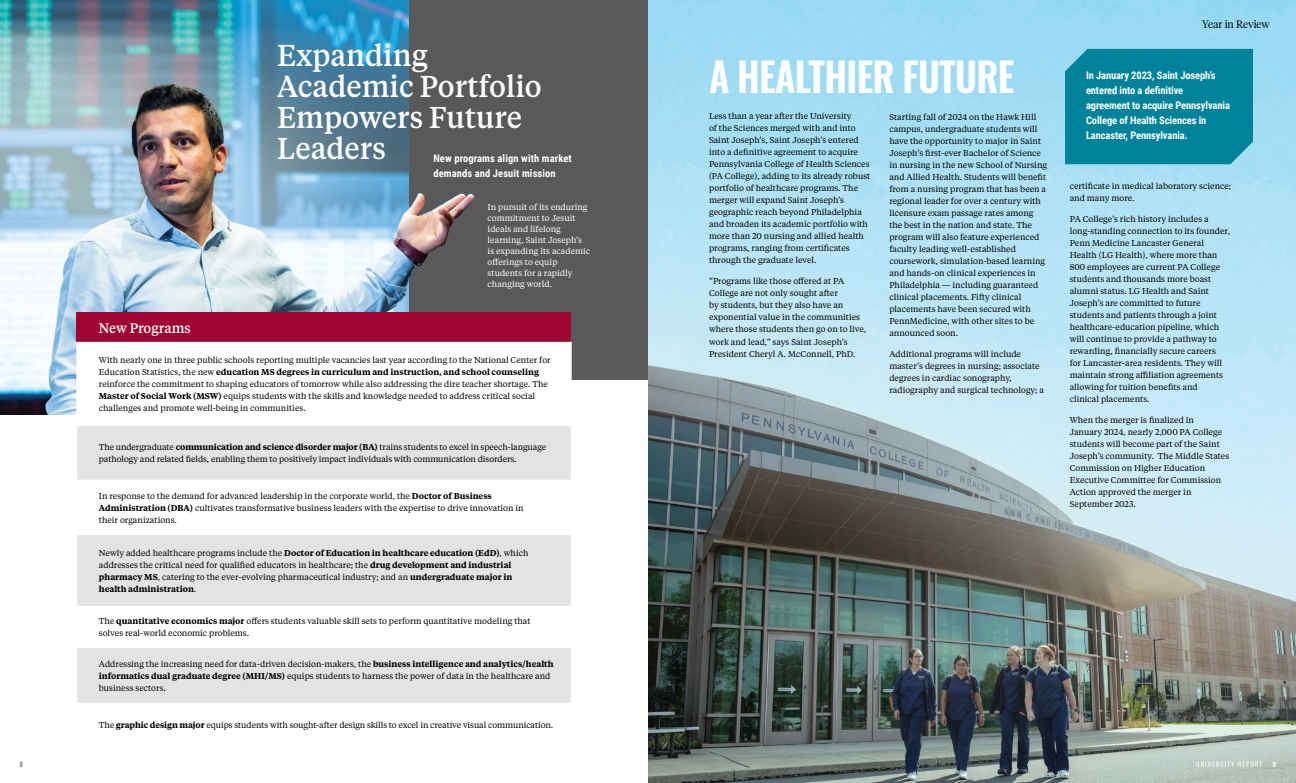
<style>
.page{position:relative;width:1296px;height:783px;background:#fff}
.page>*{position:absolute;margin:0;border:0;box-sizing:border-box;transform-origin:0 0}
.t1{font:40px "Oswald";letter-spacing:-.02em;color:#fff;scale:.95 1}
.t2{font:500 30px/31px "Tiempos Text";color:#fff;scale:.95 1}
.t3{font:500 13.8px "Tiempos Text";color:#fff;scale:.95 1}
.t4{font:300 10.8px "Tiempos Headline";color:#000}
.t5{font:700 10.5px/15px "Roboto Condensed";letter-spacing:-.01em;color:#fff}
.t6{font:700 10.5px/15px "Roboto Condensed";letter-spacing:.01em;color:#fff}
.t7{font:8.5px/12px "Tiempos Text";color:#000}
.t8{font:8.5px/11px "Tiempos Text";color:#fff}
.t9{font:6.5px "Oswald";color:#808285;scale:.95 1}
.t10{font:6.5px "Oswald";color:#fff;scale:.95 1}
.s1{font-weight:600}
</style>
<div class="page">
<div style="left:26px;top:0;width:622px;height:380px;background:#58595b"></div>
<img style="left:648px;top:0;width:648px;height:783px">
<img style="left:0;top:0;width:409px;height:414px">
<div style="left:1065px;top:49px;width:188px;height:115px;background:#00829a"></div>
<img style="left:132px;top:85px;width:41px;height:82px">
<div style="left:77px;top:313px;width:494px;height:29px;background:#a00432"></div>
<div style="left:77px;top:342px;width:494px;height:72px;background:#fff"></div>
<svg style="left:77px;top:426px;width:494px;height:277px;fill:#e2e3e4"></svg>
<hr style="left:76px;top:342px;width:1px;height:83px;background:#fff">
<hr style="left:571px;top:342px;width:1px;height:83px;background:#fff">
<hr style="left:76px;top:480px;width:496px;height:1px;background:#fff">
<hr style="left:76px;top:534px;width:496px;height:1px;background:#fff">
<hr style="left:76px;top:606px;width:496px;height:1px;background:#fff">
<hr style="left:76px;top:647px;width:496px;height:1px;background:#fff">
<svg style="left:1196px;top:761px;width:66px;height:6px"></svg>
<p class="t9" style="left:20px;top:758px;width:5px">8</p>
<h2 class="t2" style="left:277px;top:38px;width:280px">Expanding<br>Academic Portfolio<br>Empowers Future<br>Leaders</h2>
<p class="t6" style="left:433px;top:151px;width:140px">New programs align with market demands and Jesuit mission</p>
<h3 class="t3" style="left:99px;top:319px;width:98px">New Programs</h3>
<p class="t8" style="left:488px;top:201px;width:104px">In pursuit of its enduring commitment to Jesuit ideals and lifelong learning, Saint Joseph’s is expanding its academic offerings to equip students for a rapidly changing world.</p>
<p class="t7" style="left:99px;top:353px;width:453px">With nearly one in three public schools reporting multiple vacancies last year according to the National Center for Education Statistics, the new <span class="s1">education MS degrees in curriculum and instruction, and school counseling </span>reinforce the commitment to shaping educators of tomorrow while also addressing the dire teacher shortage. The <span class="s1">Master of Social Work (MSW)</span> equips students with the skills and knowledge needed to address critical social challenges and promote well-being in communities.</p>
<p class="t7" style="left:99px;top:441px;width:449px">The undergraduate <span class="s1">communication and science disorder major (BA)</span> trains students to excel in speech-language pathology and related fields, enabling them to positively impact individuals with communication disorders.</p>
<p class="t7" style="left:99px;top:489px;width:426px">In response to the demand for advanced leadership in the corporate world, the <span class="s1">Doctor of Business<br>Administration (DBA)</span> cultivates transformative business leaders with the expertise to drive innovation in their organizations.</p>
<p class="t7" style="left:99px;top:547px;width:431px">Newly added healthcare programs include the <span class="s1">Doctor of Education in healthcare education (EdD)</span>, which addresses the critical need for qualified educators in healthcare; the <span class="s1">drug development and industrial pharmacy MS</span>, catering to the ever-evolving pharmaceutical industry; and an <span class="s1">undergraduate major in health administration</span>.</p>
<p class="t7" style="left:99px;top:615px;width:433px">The <span class="s1">quantitative economics major</span> offers students valuable skill sets to perform quantitative modeling that solves real-world economic problems.</p>
<p class="t7" style="left:99px;top:657px;width:456px">Addressing the increasing need for data-driven decision-makers, the <span class="s1">business intelligence and analytics/health informatics dual graduate degree (MHI/MS)</span> equips students to harness the power of data in the healthcare and business sectors.</p>
<p class="t7" style="left:99px;top:719px;width:456px">The <span class="s1">graphic design major</span> equips students with sought-after design skills to excel in creative visual communication.</p>
<h1 class="t1" style="left:709px;top:41px;width:323px">A HEALTHIER FUTURE</h1>
<p class="t7" style="left:709px;top:110px;width:163px">Less than a year after the University<br>of the Sciences merged with and into Saint Joseph’s, Saint Joseph’s entered into a definitive agreement to acquire Pennsylvania College of Health Sciences (PA College), adding to its already robust portfolio of healthcare programs. The merger will expand Saint Joseph’s geographic reach beyond Philadelphia and broaden its academic portfolio with more than 20 nursing and allied health programs, ranging from certificates through the graduate level.</p>
<p class="t7" style="left:709px;top:275px;width:159px">“Programs like those offered at PA College are not only sought after<br>by students, but they also have an exponential value in the communities where those students then go on to live, work and lead,” says Saint Joseph’s President Cheryl A. McConnell, PhD.</p>
<p class="t7" style="left:889px;top:110px;width:159px">Starting fall of 2024 on the Hawk Hill campus, undergraduate students will have the opportunity to major in Saint Joseph’s first-ever Bachelor of Science in nursing in the new School of Nursing and Allied Health. Students will benefit from a nursing program that has been a regional leader for over a century with licensure exam passage rates among the best in the nation and state. The program will also feature experienced faculty leading well-established coursework, simulation-based learning and hands-on clinical experiences in Philadelphia — including guaranteed clinical placements. Fifty clinical placements have been secured with PennMedicine, with other sites to be announced soon.</p>
<p class="t7" style="left:889px;top:347px;width:156px">Additional programs will include master’s degrees in nursing; associate degrees in cardiac sonography, radiography and surgical technology; a</p>
<p class="t4" style="left:1202px;top:17px;width:69px">Year in Review</p>
<p class="t5" style="left:1086px;top:68px;width:145px">In January 2023, Saint Joseph’s entered into a definitive<br>agreement to acquire Pennsylvania<br>College of Health Sciences in<br>Lancaster, Pennsylvania.</p>
<p class="t7" style="left:1070px;top:180px;width:163px">certificate in medical laboratory science; and many more.</p>
<p class="t7" style="left:1070px;top:213px;width:162px">PA College’s rich history includes a long-standing connection to its founder, Penn Medicine Lancaster General Health (LG Health), where more than 800 employees are current PA College students and thousands more boast alumni status. LG Health and Saint Joseph’s are committed to future students and patients through a joint healthcare-education pipeline, which will continue to provide a pathway to rewarding, financially secure careers<br>for Lancaster-area residents. They will maintain strong affiliation agreements allowing for tuition benefits and<br>clinical placements.</p>
<p class="t7" style="left:1070px;top:414px;width:161px">When the merger is finalized in<br>January 2024, nearly 2,000 PA College students will become part of the Saint<br>Joseph’s community. The Middle States<br>Commission on Higher Education<br>Executive Committee for Commission<br>Action approved the merger in<br>September 2023.</p>
<p class="t10" style="left:1273px;top:758px;width:5px">9</p>
</div>
